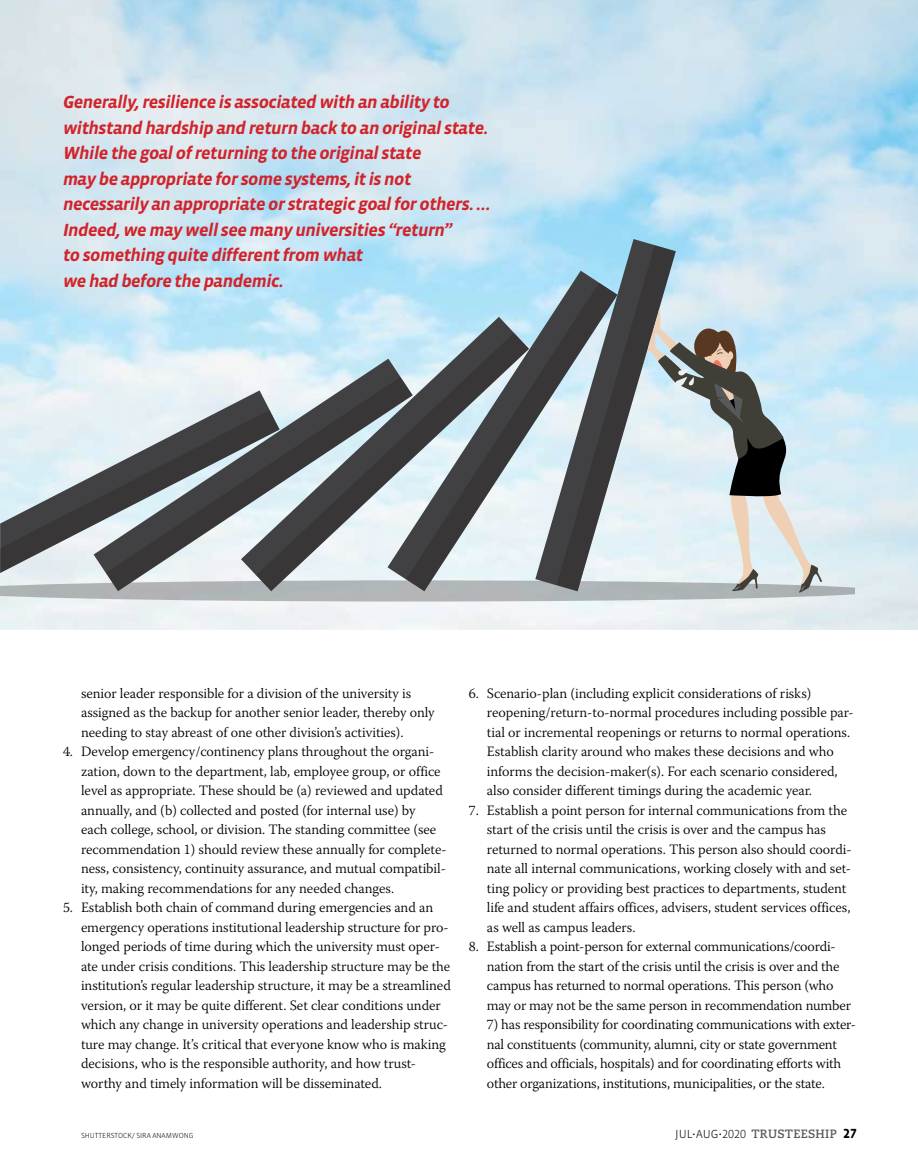
<style>
.page{position:relative;width:918px;height:1175px;background:#fff}
.page>*{position:absolute;margin:0;border:0;box-sizing:border-box;transform-origin:0 0}
.t1{font:italic 700 18px/25.5px "Vista Sans OT";letter-spacing:-.03em;color:#d2232a}
.t2{font:300 14.25px/19.5px "Warnock Pro";letter-spacing:-.005em;color:#000}
.t3{font:700 12px "Caecilia LT Std";letter-spacing:.02em;color:#58595b}
.t4{font:300 7.5px "Vista Sans OT";color:#000}
.s1{font-family:"Vista Sans OT";font-weight:300;color:#000}
.s2{font-family:"Vista Sans OT";font-size:13.5px;color:#000}
</style>
<div class="page">
<svg style="left:0;top:245px;width:855px;height:357px;background:#a8b7be"></svg>
<p class="t1" style="left:63px;top:90px;width:429px">Generally, resilience is associated with an ability to withstand hardship and return back to an original state.<br>While the goal of returning to the original state<br>may be appropriate for some systems, it is not necessarily an appropriate or strategic goal for others. … Indeed, we may well see many universities “return”<br>to something quite different from what<br>we had before the pandemic.</p>
<p class="t2" style="left:81px;top:683px;width:355px">senior leader responsible for a division of the university is assigned as the backup for another senior leader, thereby only needing to stay abreast of one other division’s activities).</p>
<p class="t2" style="left:81px;top:741px;width:367px;text-indent:-18px">4. Develop emergency/continency plans throughout the organi&shy;zation, down to the department, lab, employee group, or office level as appropriate. These should be (a) reviewed and updated annually, and (b) collected and posted (for internal use) by<br>each college, school, or division. The standing committee (see recommendation 1) should review these annually for complete&shy;ness, consistency, continuity assurance, and mutual compatibil&shy;ity, making recommendations for any needed changes.</p>
<p class="t2" style="left:81px;top:897px;width:371px;text-indent:-18px">5. Establish both chain of command during emergencies and an emergency operations institutional leadership structure for pro&shy;longed periods of time during which the university must oper&shy;ate under crisis conditions. This leadership structure may be the institution’s regular leadership structure, it may be a streamlined version, or it may be quite different. Set clear conditions under which any change in university operations and leadership struc&shy;ture may change. It’s critical that everyone know who is making decisions, who is the responsible authority, and how trust&shy;worthy and timely information will be disseminated.</p>
<p class="t2" style="left:487px;top:683px;width:368px;text-indent:-18px">6. Scenario-plan (including explicit considerations of risks) reopening/return-to-normal procedures including possible par&shy;tial or incremental reopenings or returns to normal operations.<br>Establish clarity around who makes these decisions and who informs the decision-maker(s). For each scenario considered, also consider different timings during the academic year.</p>
<p class="t2" style="left:487px;top:800px;width:366px;text-indent:-18px">7. Establish a point person for internal communications from the start of the crisis until the crisis is over and the campus has returned to normal operations. This person also should coordi&shy;nate all internal communications, working closely with and set&shy;ting policy or providing best practices to departments, student life and student affairs offices, advisers, student services offices, as well as campus leaders.</p>
<p class="t2" style="left:487px;top:936px;width:366px;text-indent:-18px">8. Establish a point-person for external communications/coordi&shy;nation from the start of the crisis until the crisis is over and the campus has returned to normal operations. This person (who may or may not be the same person in recommendation number</p>
<p class="t2" style="left:487px;top:1014px;width:371px">7) has responsibility for coordinating communications with exter&shy;nal constituents (community, alumni, city or state government offices and officials, hospitals) and for coordinating efforts with other organizations, institutions, municipalities, or the state.</p>
<p class="t4" style="left:81px;top:1131px;width:114px">SHUTTERSTOCK/ SIRA ANAMWONG</p>
<p class="t3" style="left:675px;top:1127px;width:183px"><span class="s1">JUL</span><sup>.</sup><span class="s1">AUG</span><sup>.</sup><span class="s1">2020</span> TRUSTEESHIP <span class="s2">27</span></p>
</div>
